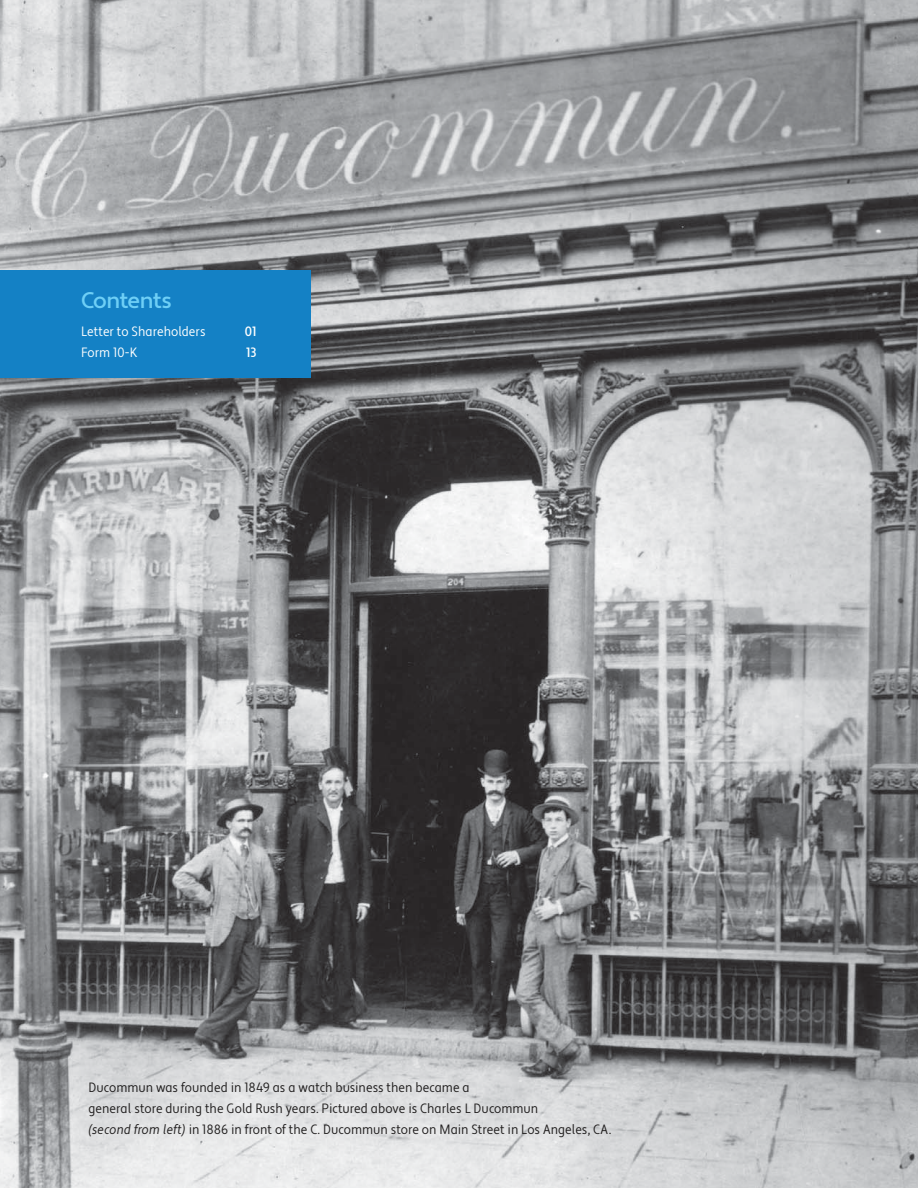
<style>
.page{position:relative;width:918px;height:1188px;background:#fff}
.page>*{position:absolute;margin:0;border:0;box-sizing:border-box;transform-origin:0 0}
.t1{font:500 22.5px "Apertura";letter-spacing:-.025em;color:#6ecff6}
.t2{font:condensed 13.5px/21px "Apertura";color:#201e1e}
.t3{font:condensed 13.5px "Apertura";color:#fff}
.t4{font:500 condensed 13.5px "Apertura";color:#fff}
.s1{font-family:"Apertura Condensed Obliq";font-stretch:normal}
</style>
<div class="page">
<img style="left:0;top:0;width:918px;height:1188px">
<div style="left:0;top:270px;width:310px;height:108px;background:#1481c5"></div>
<h1 class="t1" style="left:81px;top:292px;width:92px">Contents</h1>
<p class="t3" style="left:81px;top:326px;width:126px">Letter to Shareholders</p>
<p class="t4" style="left:245px;top:326px;width:13px">01</p>
<p class="t3" style="left:81px;top:347px;width:58px">Form 10-K</p>
<p class="t4" style="left:246px;top:347px;width:12px">13</p>
<p class="t2" style="left:89px;top:1078px;width:524px">Ducommun was founded in 1849 as a watch business then became a<br>general store during the Gold Rush years. Pictured above is Charles L Ducommun<br><span class="s1">(second from left)</span> in 1886 in front of the C. Ducommun store on Main Street in Los Angeles, CA.</p>
</div>
